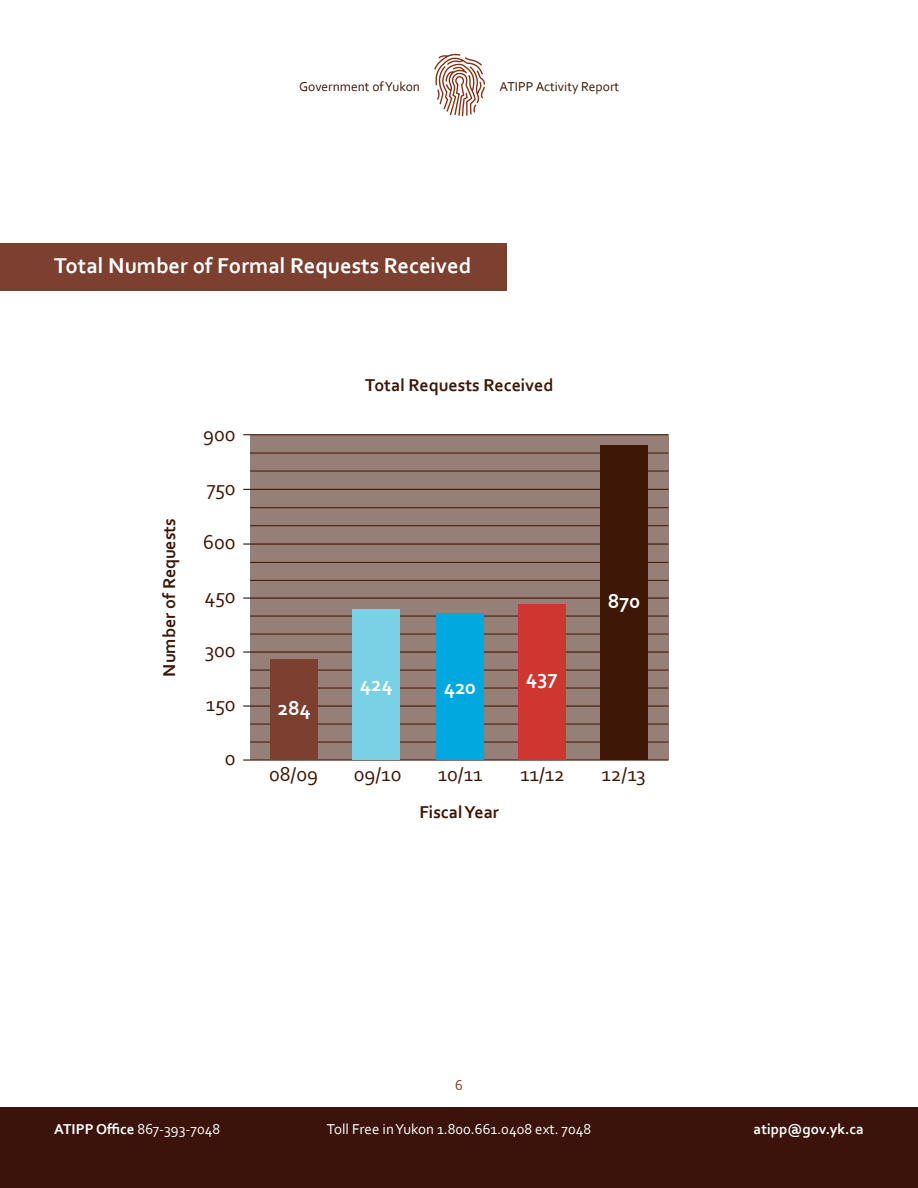
<style>
.page{position:relative;width:918px;height:1188px;background:#fff}
.page>*{position:absolute;margin:0;border:0;box-sizing:border-box;transform-origin:0 0}
.headers_Tables_Chart{font:700 22.5px "Corbel";color:#fff}
.body_graphs_dates{font:21px "Corbel";color:#3e1707}
.body_graphs__s_14pt{font:21px "Corbel";color:#3e1707}
.body_graphs__s_14pt-2{font:700 21px "Corbel";color:#fff}
.body_graphs_subheade{font:700 18px "Corbel";color:#3e1707}
.t1{font:15px "Corbel";color:#fff}
.t2{font:700 15px "Corbel";color:#fff}
.t3{font:15px "Corbel";color:#7c4030}
.t4{font:13.5px "Corbel";color:#3e1707}
.s1{font-weight:700}
</style>
<div class="page">
<div style="left:0;top:1107px;width:918px;height:81px;background:#3b130a"></div>
<div style="left:0;top:243px;width:506px;height:47px;background:#7c4030"></div>
<div style="left:250px;top:435px;width:419px;height:324px;background:#957f77"></div>
<hr style="left:250px;top:562px;width:419px;height:1px;background:#3e1707">
<hr style="left:250px;top:580px;width:419px;height:1px;background:#3e1707">
<hr style="left:250px;top:507px;width:419px;height:1px;background:#3e1707">
<hr style="left:250px;top:525px;width:419px;height:1px;background:#3e1707">
<hr style="left:250px;top:453px;width:419px;height:1px;background:#3e1707">
<hr style="left:250px;top:471px;width:419px;height:1px;background:#3e1707">
<hr style="left:250px;top:616px;width:419px;height:1px;background:#3e1707">
<hr style="left:250px;top:634px;width:419px;height:1px;background:#3e1707">
<hr style="left:250px;top:670px;width:419px;height:1px;background:#3e1707">
<hr style="left:250px;top:688px;width:419px;height:1px;background:#3e1707">
<hr style="left:250px;top:724px;width:419px;height:1px;background:#3e1707">
<hr style="left:250px;top:742px;width:419px;height:1px;background:#3e1707">
<hr style="left:243px;top:543px;width:426px;height:2px;background:#3e1707">
<hr style="left:243px;top:489px;width:426px;height:1px;background:#3e1707">
<hr style="left:243px;top:434px;width:426px;height:1px;background:#3e1707">
<hr style="left:243px;top:597px;width:426px;height:2px;background:#3e1707">
<hr style="left:243px;top:651px;width:426px;height:2px;background:#3e1707">
<hr style="left:243px;top:705px;width:426px;height:2px;background:#3e1707">
<hr style="left:243px;top:759px;width:426px;height:2px;background:#3e1707">
<div style="left:601px;top:445px;width:47px;height:314px;background:#3e1707"></div>
<div style="left:271px;top:659px;width:47px;height:100px;background:#7c4030"></div>
<div style="left:353px;top:609px;width:47px;height:150px;background:#7ad0e4"></div>
<div style="left:436px;top:613px;width:48px;height:146px;background:#00a8e0"></div>
<div style="left:518px;top:604px;width:48px;height:155px;background:#ce372f"></div>
<svg style="left:434px;top:54px;width:51px;height:62px"></svg>
<p class="t4" style="left:299px;top:78px;width:122px">Government of Yukon</p>
<p class="t4" style="left:500px;top:78px;width:121px">ATIPP Activity Report</p>
<p class="headers_Tables_Chart" style="left:54px;top:252px;width:419px">Total Number of Formal Requests Received</p>
<p class="body_graphs_subheade" style="left:158px;top:677px;width:160px;rotate:-90deg">Number of Requests</p>
<p class="body_graphs__s_14pt" style="left:203px;top:421px;width:34px">900</p>
<p class="body_graphs__s_14pt" style="left:207px;top:475px;width:30px">750</p>
<p class="body_graphs__s_14pt" style="left:203px;top:529px;width:34px">600</p>
<p class="body_graphs__s_14pt" style="left:204px;top:583px;width:33px">450</p>
<p class="body_graphs__s_14pt" style="left:205px;top:637px;width:33px">300</p>
<p class="body_graphs__s_14pt" style="left:206px;top:691px;width:31px">150</p>
<p class="body_graphs__s_14pt" style="left:225px;top:745px;width:12px">0</p>
<p class="body_graphs_subheade" style="left:365px;top:374px;width:190px">Total Requests Received</p>
<p class="body_graphs__s_14pt-2" style="left:278px;top:695px;width:35px">284</p>
<p class="body_graphs__s_14pt-2" style="left:360px;top:672px;width:34px">424</p>
<p class="body_graphs__s_14pt-2" style="left:444px;top:675px;width:33px">420</p>
<p class="body_graphs__s_14pt-2" style="left:526px;top:664px;width:33px">437</p>
<p class="body_graphs__s_14pt-2" style="left:608px;top:588px;width:34px">870</p>
<p class="body_graphs_dates" style="left:269px;top:761px;width:51px">08/09</p>
<p class="body_graphs_dates" style="left:354px;top:761px;width:49px">09/10</p>
<p class="body_graphs_dates" style="left:438px;top:761px;width:46px">10/11</p>
<p class="body_graphs_dates" style="left:520px;top:761px;width:46px">11/12</p>
<p class="body_graphs_dates" style="left:601px;top:761px;width:46px">12/13</p>
<p class="body_graphs_subheade" style="left:419px;top:801px;width:81px">Fiscal Year</p>
<p class="t3" style="left:455px;top:1076px;width:9px">6</p>
<p class="t1" style="left:54px;top:1120px;width:168px"><span class="s1">ATIPP Office</span> 867-393-7048</p>
<p class="t1" style="left:327px;top:1120px;width:266px">Toll Free in Yukon 1.800.661.0408 ext. 7048</p>
<p class="t2" style="left:754px;top:1120px;width:112px">atipp@gov.yk.ca</p>
</div>
